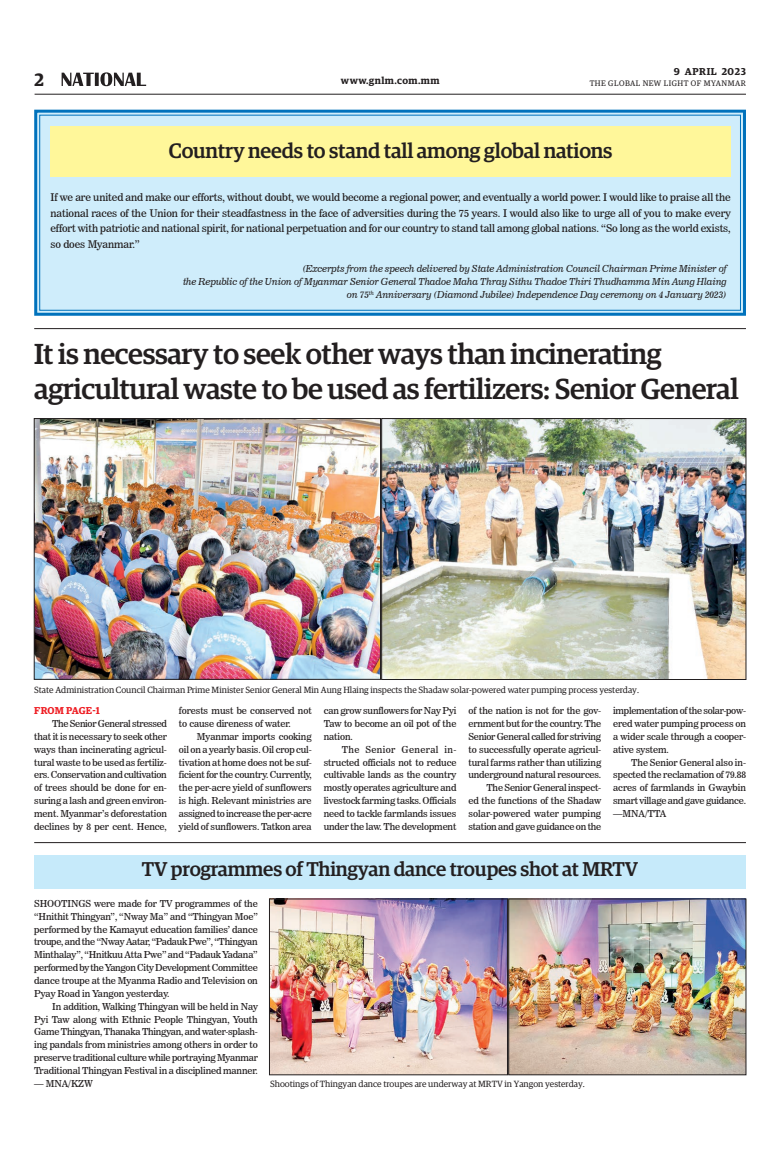
<style>
.page{position:relative;width:773px;height:1152px;background:#fff}
.page>*{position:absolute;margin:0;border:0;box-sizing:border-box;transform-origin:0 0}
.Brief_Head{font:500 29px/34.8px "Guardian Egyp";letter-spacing:-.015em;color:#231f20}
.Big_Sub_Heading{font:500 21px "Guardian Egyp";letter-spacing:-.01em;color:#231f20}
.Brief_Head-2{font:500 20px "Guardian Egyp";letter-spacing:-.01em;color:#231f20}
.t1{font:600 18px "Guardian Egyp";color:#231f20}
.Normal_Para{font:10.5px/15.4px "News 706 BT Roman C";letter-spacing:-.01em;color:#231f20;text-align:justify}
.t2{font:600 10px "Guardian Egyp";letter-spacing:.05em;color:#231f20}
.Spill_Style{font:600 10px "Guardian Egyp";letter-spacing:.01em;color:#ee1d23}
._2nd_Body{font:9.5px/12.9px "News 706 BT Roman C";letter-spacing:-.01em;color:#231f20;text-align:justify}
._2nd_Body-2{font:9.5px "News 706 BT Italic C";letter-spacing:-.01em;color:#231f20}
.t3{font:9px "Guardian Egyp";color:#231f20}
.t4{font:8px "Guardian Egyp";letter-spacing:.06em;color:#231f20}
</style>
<div class="page">
<hr style="left:35px;top:94px;width:711px;height:1px;background:#231f20">
<svg style="left:62px;top:72px;width:84px;height:14px"></svg>
<div style="left:34px;top:855px;width:712px;height:33px;background:#c6eafa"></div>
<img style="left:34px;top:419px;width:710px;height:261px">
<div style="left:34px;top:418px;width:346px;height:261px;border:1px solid #231f20"></div>
<div style="left:381px;top:418px;width:365px;height:262px;border:1px solid #231f20"></div>
<hr style="left:34px;top:842px;width:712px;height:1px;background:#231f20">
<svg style="left:34px;top:109px;width:712px;height:207px;background:#c4e6f7"></svg>
<div style="left:39px;top:115px;width:702px;height:196px;border:1px solid #0072bc"></div>
<div style="left:50px;top:127px;width:680px;height:50px;background:#fff79a"></div>
<hr style="left:34px;top:328px;width:712px;height:1px;background:#231f20">
<img style="left:271px;top:899px;width:473px;height:176px">
<div style="left:508px;top:899px;width:238px;height:176px;border:1px solid #231f20"></div>
<h3 class="t1" style="left:35px;top:67px;width:11px">2</h3>
<p class="t2" style="left:673px;top:64px;width:74px">9 APRIL 2023</p>
<p class="t2" style="left:341px;top:73px;width:100px">www.gnlm.com.mm</p>
<p class="t4" style="left:589px;top:78px;width:158px">THE GLOBAL NEW LIGHT OF MYANMAR</p>
<p class="Big_Sub_Heading" style="left:169px;top:135px;width:445px">Country needs to stand tall among global nations</p>
<p class="Normal_Para" style="left:50px;top:190px;width:682px">If we are united and make our efforts, without doubt, we would become a regional power, and eventually a world power. I would like to praise all the national races of the Union for their steadfastness in the face of adversities during the 75 years. I would also like to urge all of you to make every effort with patriotic and national spirit, for national perpetuation and for our country to stand tall among global nations. “So long as the world exists, so does Myanmar.”</p>
<p class="_2nd_Body-2" style="left:302px;top:263px;width:426px">(Excerpts from the speech delivered by State Administration Council Chairman Prime Minister of</p>
<p class="_2nd_Body-2" style="left:183px;top:276px;width:545px">the Republic of the Union of Myanmar Senior General Thadoe Maha Thray Sithu Thadoe Thiri Thudhamma Min Aung Hlaing</p>
<p class="_2nd_Body-2" style="left:347px;top:289px;width:381px">on 75<sup>th</sup> Anniversary (Diamond Jubilee) Independence Day ceremony on 4 January 2023)</p>
<p class="Brief_Head" style="left:34px;top:335px;width:706px">It is necessary to seek other ways than incinerating agricultural waste to be used as fertilizers: Senior General</p>
<p class="t3" style="left:34px;top:683px;width:606px">State Administration Council Chairman Prime Minister Senior General Min Aung Hlaing inspects the Shadaw solar-powered water pumping process yesterday.</p>
<p class="Spill_Style" style="left:34px;top:703px;width:67px">FROM PAGE-1</p>
<p class="_2nd_Body" style="left:34px;top:717px;width:134px;text-indent:18px">The Senior General stressed that it is necessary to seek other ways than incinerating agricul&shy;tural waste to be used as fertiliz&shy;ers. Conservation and cultivation of trees should be done for en&shy;suring a lash and green environ&shy;ment. Myanmar’s deforestation declines by 8 per cent. Hence,</p>
<p class="_2nd_Body" style="left:179px;top:704px;width:134px">forests must be conserved not to cause direness of water.</p>
<p class="_2nd_Body" style="left:179px;top:730px;width:134px;text-indent:18px">Myanmar imports cooking oil on a yearly basis. Oil crop cul&shy;tivation at home does not be suf&shy;ficient for the country. Currently, the per-acre yield of sunflowers is high. Relevant ministries are assigned to increase the per-acre yield of sunflowers. Tatkon area</p>
<p class="_2nd_Body" style="left:324px;top:704px;width:134px">can grow sunflowers for Nay Pyi Taw to become an oil pot of the nation.</p>
<p class="_2nd_Body" style="left:324px;top:743px;width:134px;text-indent:18px">The Senior General in&shy;structed officials not to reduce cultivable lands as the country mostly operates agriculture and livestock farming tasks. Officials need to tackle farmlands issues under the law. The development</p>
<p class="_2nd_Body" style="left:468px;top:704px;width:134px">of the nation is not for the gov&shy;ernment but for the country. The Senior General called for striving to successfully operate agricul&shy;tural farms rather than utilizing underground natural resources.</p>
<p class="_2nd_Body" style="left:468px;top:781px;width:134px;text-indent:18px">The Senior General inspect&shy;ed the functions of the Shadaw solar-powered water pumping station and gave guidance on the</p>
<p class="_2nd_Body" style="left:613px;top:704px;width:134px">implementation of the solar-pow&shy;ered water pumping process on a wider scale through a cooper&shy;ative system.</p>
<p class="_2nd_Body" style="left:613px;top:756px;width:134px;text-indent:18px">The Senior General also in&shy;spected the reclamation of 79.88 acres of farmlands in Gwaybin smart village and gave guidance. —MNA/TTA</p>
<p class="Brief_Head-2" style="left:142px;top:855px;width:497px">TV programmes of Thingyan dance troupes shot at MRTV</p>
<p class="_2nd_Body" style="left:34px;top:897px;width:225px">SHOOTINGS were made for TV programmes of the “Hnithit Thingyan”, “Nway Ma” and “Thingyan Moe” performed by the Kamayut education families’ dance troupe, and the “Nway Aatar, “Padauk Pwe”, “Thingyan Minthalay”, “Hnitkuu Atta Pwe” and “Padauk Yadana” performed by the Yangon City Development Committee dance troupe at the Myanma Radio and Television on Pyay Road in Yangon yesterday.</p>
<p class="_2nd_Body" style="left:34px;top:1000px;width:225px;text-indent:18px">In addition, Walking Thingyan will be held in Nay Pyi Taw along with Ethnic People Thingyan, Youth Game Thingyan, Thanaka Thingyan, and water-splash&shy;ing pandals from ministries among others in order to preserve traditional culture while portraying Myanmar Traditional Thingyan Festival in a disciplined manner.</p>
<p class="_2nd_Body" style="left:34px;top:1077px;width:60px">— MNA/KZW</p>
<p class="t3" style="left:270px;top:1078px;width:316px">Shootings of Thingyan dance troupes are underway at MRTV in Yangon yesterday.</p>
</div>
